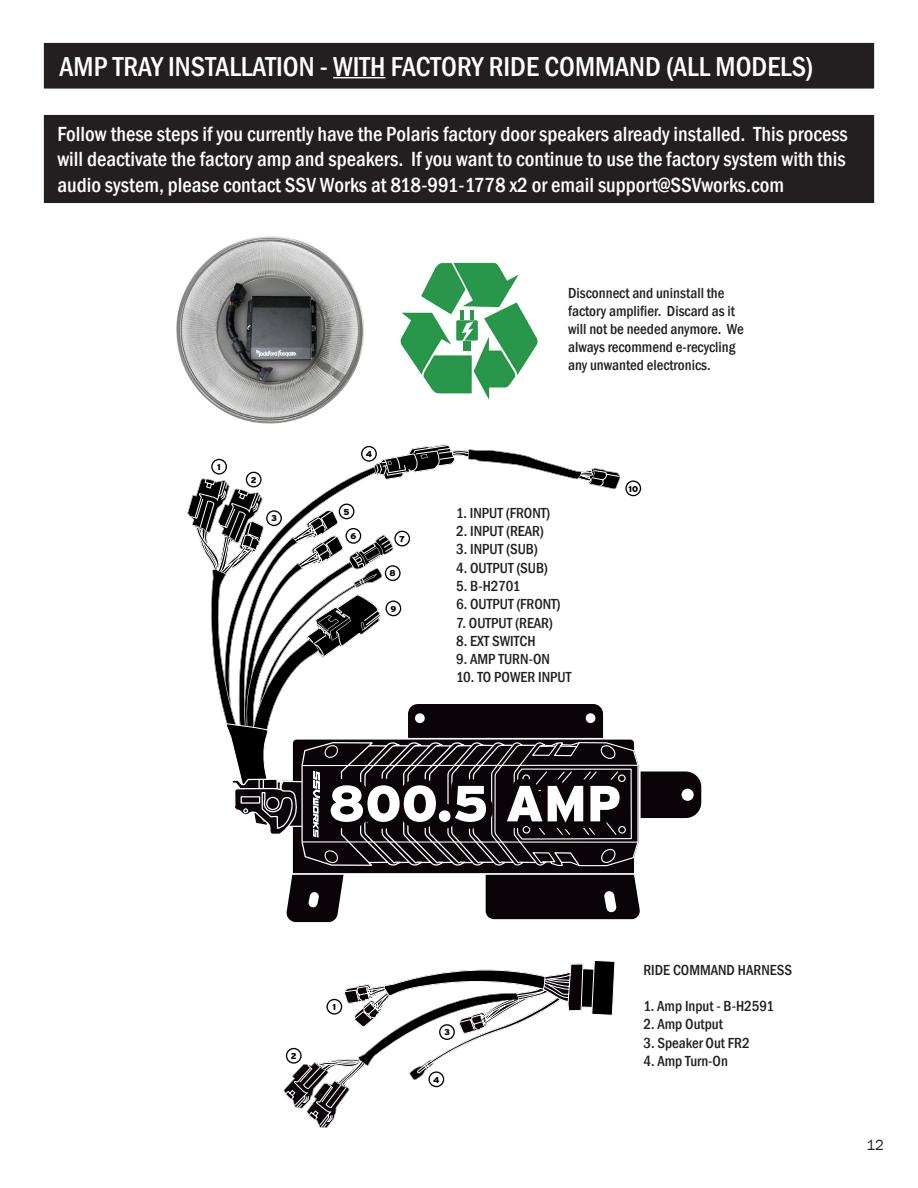
<style>
.page{position:relative;width:918px;height:1188px;background:#fff}
.page>*{position:absolute;margin:0;border:0;box-sizing:border-box;transform-origin:0 0}
.t1{font:900 50.7px "Interstate";color:#fff}
.t2{font:500 condensed 28.2px "Franklin Gothic";color:#fff}
.t3{font:500 condensed 21px/25.2px "Franklin Gothic";color:#fff;text-align:justify}
.t4{font:500 condensed 15px/18px "Franklin Gothic";color:#231f20}
.t5{font:15px "Franklin Gothic";color:#231f20}
.t6{font:900 8.4px "Interstate";color:#000}
</style>
<div class="page">
<div style="left:43px;top:114px;width:832px;height:89px;background:#231f20"></div>
<div style="left:43px;top:42px;width:832px;height:47px;background:#231f20"></div>
<img style="left:176px;top:236px;width:125px;height:188px">
<img style="left:474px;top:262px;width:39px;height:138px">
<div style="left:456px;top:320px;width:22px;height:21px;background:#28974b"></div>
<div style="left:625px;top:480px;width:16px;height:16px;border:1px solid #000;border-radius:50%"></div>
<svg style="left:301px;top:52px;width:80px;height:366px"></svg>
<svg style="left:381px;top:47px;width:93px;height:827px"></svg>
<svg style="left:513px;top:42px;width:126px;height:878px"></svg>
<hr style="left:302px;top:765px;width:336px;height:1px;background:#fff">
<hr style="left:302px;top:841px;width:336px;height:2px;background:#fff">
<svg style="left:641px;top:772px;width:60px;height:46px;background:#1c151a"></svg>
<svg style="left:286px;top:875px;width:58px;height:47px"></svg>
<div style="left:486px;top:875px;width:154px;height:44px;background:#0a0308"></div>
<svg style="left:188px;top:444px;width:438px;height:423px"></svg>
<svg style="left:284px;top:960px;width:331px;height:168px"></svg>
<h2 class="t2" style="left:60px;top:48px;width:755px">AMP TRAY INSTALLATION - WITH FACTORY RIDE COMMAND (ALL MODELS)</h2>
<p class="t3" style="left:57px;top:121px;width:792px">Follow these steps if you currently have the Polaris factory door speakers already installed. This process will deactivate the factory amp and speakers. If you want to continue to use the factory system with this audio system, please contact SSV Works at 818-991-1778 x2 or email support@SSVworks.com</p>
<p class="t6" style="left:217px;top:462px;width:5px">1</p>
<p class="t6" style="left:251px;top:475px;width:7px">2</p>
<p class="t6" style="left:271px;top:514px;width:7px">3</p>
<p class="t6" style="left:366px;top:449px;width:8px">4</p>
<p class="t6" style="left:344px;top:507px;width:8px">5</p>
<p class="t6" style="left:350px;top:531px;width:7px">6</p>
<p class="t6" style="left:399px;top:534px;width:7px">7</p>
<p class="t6" style="left:390px;top:569px;width:8px">8</p>
<p class="t6" style="left:390px;top:604px;width:7px">9</p>
<p class="t4" style="left:568px;top:284px;width:177px">Disconnect and uninstall the factory amplifier. Discard as it will not be needed anymore. We always recommend e-recycling any unwanted electronics.</p>
<p class="t4" style="left:456px;top:504px;width:96px">1. INPUT (FRONT)</p>
<p class="t4" style="left:456px;top:522px;width:89px">2. INPUT (REAR)</p>
<p class="t4" style="left:456px;top:540px;width:83px">3. INPUT (SUB)</p>
<p class="t4" style="left:456px;top:559px;width:93px">4. OUTPUT (SUB)</p>
<p class="t4" style="left:456px;top:577px;width:66px">5. B-H2701</p>
<p class="t4" style="left:456px;top:595px;width:106px">6. OUTPUT (FRONT)</p>
<p class="t4" style="left:456px;top:613px;width:98px">7. OUTPUT (REAR)</p>
<p class="t4" style="left:456px;top:632px;width:81px">8. EXT SWITCH</p>
<p class="t4" style="left:456px;top:650px;width:95px">9. AMP TURN-ON</p>
<p class="t4" style="left:456px;top:668px;width:117px">10. TO POWER INPUT</p>
<p class="t6" style="left:628px;top:484px;width:11px">10</p>
<h1 class="t1" style="left:328px;top:775px;width:294px">800.5 AMP</h1>
<p class="t6" style="left:291px;top:1051px;width:7px">2</p>
<p class="t6" style="left:333px;top:1002px;width:5px">1</p>
<p class="t6" style="left:444px;top:1028px;width:7px">3</p>
<p class="t6" style="left:433px;top:1075px;width:8px">4</p>
<p class="t4" style="left:643px;top:960px;width:150px">RIDE COMMAND HARNESS</p>
<p class="t4" style="left:643px;top:997px;width:132px">1. Amp Input - B-H2591</p>
<p class="t4" style="left:643px;top:1015px;width:81px">2. Amp Output</p>
<p class="t4" style="left:643px;top:1034px;width:108px">3. Speaker Out FR2</p>
<p class="t4" style="left:643px;top:1052px;width:86px">4. Amp Turn-On</p>
<p class="t5" style="left:867px;top:1136px;width:19px">12</p>
</div>
